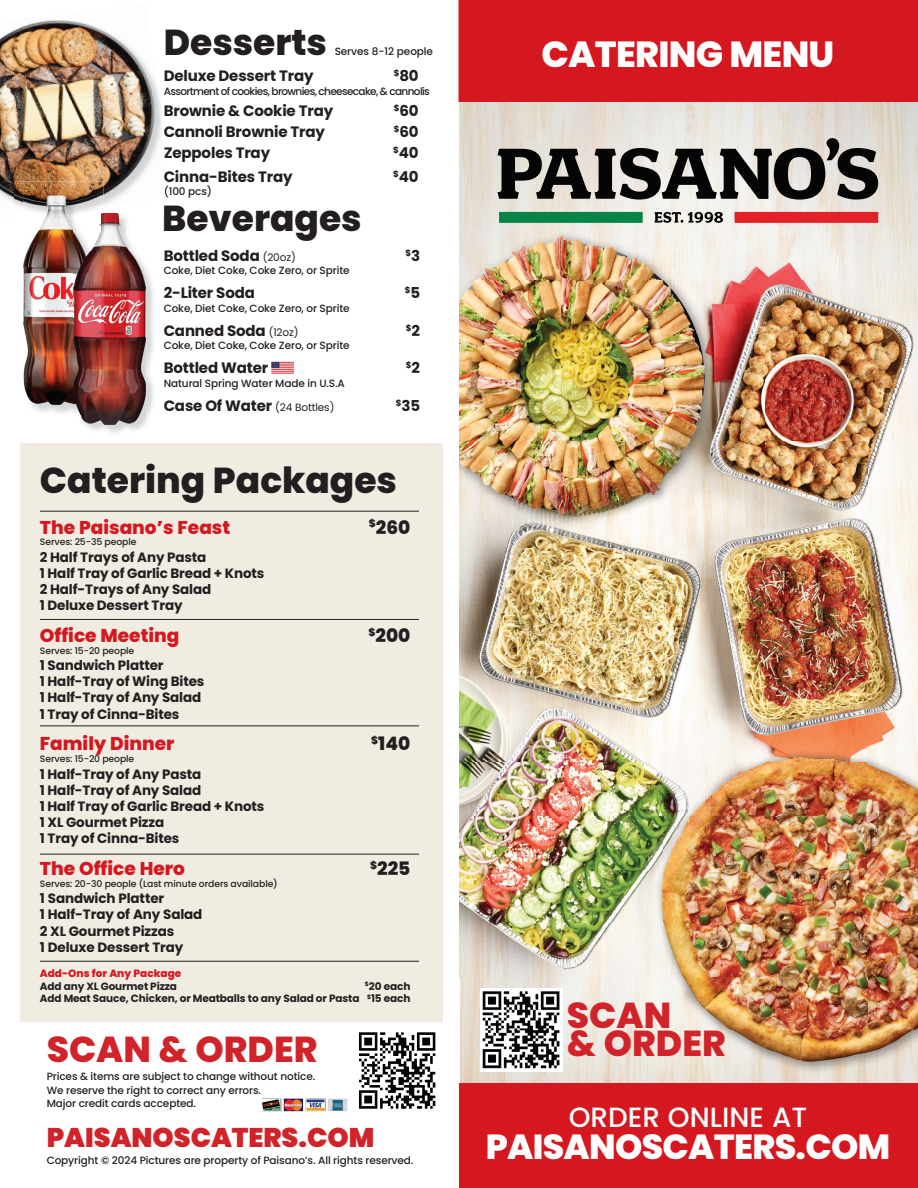
<style>
.page{position:relative;width:918px;height:1188px;background:#fff}
.page>*{position:absolute;margin:0;border:0;box-sizing:border-box;transform-origin:0 0}
.t1{font:800 36.15px "Poppins";letter-spacing:-.02em;color:#fff}
.t2{font:800 36px "Poppins";color:#231f20}
.t3{font:800 36px/28.5px "Poppins";color:#d1232a}
.t4{font:800 34.8px "Poppins";letter-spacing:-.02em;color:#fff}
.t5{font:500 27.75px "Poppins";color:#fff}
.t6{font:900 27px "Poppins";color:#d1232a}
.t7{font:800 18.45px "Poppins";color:#d5171f}
.t8{font:800 18.45px "Poppins";color:#231f20}
.t9{font:700 15px "Poppins";letter-spacing:-.01em;color:#231f20}
.t10{font:700 13.5px/16.2px "Poppins";letter-spacing:-.01em;color:#231f20}
.t11{font:500 10.5px/13.5px "Poppins";letter-spacing:-.01em;color:#231f20}
.t12{font:700 10.5px/12.6px "Poppins";letter-spacing:-.01em;color:#231f20;text-align:right}
.t13{font:500 10.5px "Poppins";letter-spacing:-.06em;color:#231f20}
.t14{font:800 10.5px "Poppins";color:#d5171f}
.t15{font:500 9.3px "Poppins";letter-spacing:-.01em;color:#231f20}
.t16{font:700 8.7px "Poppins";color:#231f20}
.s1{font-weight:400;font-size:10.5px}
.s2{font-size:15px}
</style>
<div class="page">
<img style="left:460px;top:102px;width:458px;height:981px">
<div style="left:20px;top:443px;width:423px;height:579px;background:#f1ece2"></div>
<div style="left:458px;top:0;width:460px;height:102px;background:#d5171f"></div>
<img style="left:262px;top:1098px;width:85px;height:13px">
<svg style="left:735px;top:212px;width:143px;height:11px;background:#e2242b"></svg>
<svg style="left:499px;top:212px;width:144px;height:11px;background:#0a8548"></svg>
<svg style="left:498px;top:137px;width:381px;height:63px;background:#82807c"></svg>
<svg style="left:654px;top:211px;width:70px;height:12px"></svg>
<div style="left:459px;top:1083px;width:459px;height:105px;background:#d5171f"></div>
<img style="left:271px;top:362px;width:22px;height:11px">
<img style="left:164px;top:172px;width:5px;height:14px">
<svg style="left:165px;top:186px;width:4px;height:12px"></svg>
<img style="left:39px;top:21px;width:123px;height:184px">
<img style="left:0;top:22px;width:39px;height:181px">
<img style="left:23px;top:217px;width:51px;height:196px">
<img style="left:14px;top:182px;width:90px;height:26px">
<img style="left:46px;top:216px;width:27px;height:1px">
<img style="left:23px;top:195px;width:78px;height:21px">
<img style="left:74px;top:213px;width:27px;height:3px">
<img style="left:74px;top:217px;width:73px;height:208px">
<img style="left:104px;top:213px;width:18px;height:4px">
<svg style="left:74px;top:415px;width:27px;height:1px"></svg>
<svg style="left:101px;top:213px;width:3px;height:4px"></svg>
<hr style="left:40px;top:619px;width:379px;height:1px;background:#231f20">
<hr style="left:40px;top:511px;width:379px;height:1px;background:#231f20">
<hr style="left:40px;top:725px;width:379px;height:1px;background:#231f20">
<hr style="left:40px;top:854px;width:379px;height:1px;background:#231f20">
<hr style="left:40px;top:961px;width:379px;height:1px;background:#231f20">
<img style="left:359px;top:1032px;width:77px;height:77px">
<img style="left:481px;top:988px;width:81px;height:83px">
<h2 class="t2" style="left:164px;top:21px;width:165px">Desserts</h2>
<p class="t11" style="left:335px;top:44px;width:100px">Serves 8-12 people</p>
<p class="t9" style="left:164px;top:67px;width:151px">Deluxe Dessert Tray</p>
<p class="t9" style="left:394px;top:67px;width:27px"><sup>$</sup>80</p>
<p class="t13" style="left:164px;top:85px;width:268px">Assortment of cookies, brownies, cheesecake, &amp; cannolis</p>
<p class="t9" style="left:164px;top:102px;width:171px">Brownie &amp; Cookie Tray</p>
<p class="t9" style="left:394px;top:102px;width:26px"><sup>$</sup>60</p>
<p class="t9" style="left:164px;top:123px;width:163px">Cannoli Brownie Tray</p>
<p class="t9" style="left:394px;top:123px;width:26px"><sup>$</sup>60</p>
<p class="t9" style="left:164px;top:144px;width:108px">Zeppoles Tray</p>
<p class="t9" style="left:393px;top:144px;width:27px"><sup>$</sup>40</p>
<p class="t9" style="left:164px;top:168px;width:130px">Cinna-Bites Tray</p>
<p class="t9" style="left:393px;top:168px;width:27px"><sup>$</sup>40</p>
<p class="t11" style="left:164px;top:185px;width:50px">(100 pcs)</p>
<h2 class="t2" style="left:162px;top:198px;width:201px">Beverages</h2>
<p class="t9" style="left:164px;top:247px;width:134px">Bottled Soda <span class="s1">(20oz)</span></p>
<p class="t16" style="left:405px;top:248px;width:16px">$<span class="s2">3</span></p>
<p class="t11" style="left:164px;top:264px;width:188px">Coke, Diet Coke, Coke Zero, or Sprite</p>
<p class="t9" style="left:164px;top:284px;width:93px">2-Liter Soda</p>
<p class="t16" style="left:405px;top:285px;width:17px">$<span class="s2">5</span></p>
<p class="t11" style="left:164px;top:301px;width:188px">Coke, Diet Coke, Coke Zero, or Sprite</p>
<p class="t9" style="left:164px;top:322px;width:136px">Canned Soda <span class="s1">(12oz)</span></p>
<p class="t16" style="left:406px;top:323px;width:16px">$<span class="s2">2</span></p>
<p class="t11" style="left:164px;top:339px;width:188px">Coke, Diet Coke, Coke Zero, or Sprite</p>
<p class="t9" style="left:164px;top:359px;width:106px">Bottled Water</p>
<p class="t16" style="left:406px;top:360px;width:16px">$<span class="s2">2</span></p>
<p class="t11" style="left:164px;top:376px;width:183px">Natural Spring Water Made in U.S.A</p>
<p class="t9" style="left:164px;top:397px;width:172px">Case Of Water <span class="s1">(24 Bottles)</span></p>
<p class="t9" style="left:396px;top:397px;width:26px"><sup>$</sup>35</p>
<h2 class="t2" style="left:40px;top:459px;width:359px">Catering Packages</h2>
<h3 class="t7" style="left:40px;top:516px;width:192px">The Paisano’s Feast</h3>
<h3 class="t8" style="left:369px;top:516px;width:43px"><sup>$</sup>260</h3>
<p class="t15" style="left:40px;top:537px;width:98px">Serves: 25-35 people</p>
<p class="t10" style="left:40px;top:549px;width:226px">2 Half Trays of Any Pasta<br>1 Half Tray of Garlic Bread + Knots<br>2 Half-Trays of Any Salad<br>1 Deluxe Dessert Tray</p>
<h3 class="t7" style="left:40px;top:625px;width:141px">Office Meeting</h3>
<h3 class="t8" style="left:368px;top:625px;width:44px"><sup>$</sup>200</h3>
<p class="t15" style="left:40px;top:645px;width:96px">Serves: 15-20 people</p>
<p class="t10" style="left:40px;top:657px;width:166px">1 Sandwich Platter<br>1 Half-Tray of Wing Bites<br>1 Half-Tray of Any Salad<br>1 Tray of Cinna-Bites</p>
<h3 class="t7" style="left:40px;top:733px;width:136px">Family Dinner</h3>
<h3 class="t8" style="left:371px;top:733px;width:41px"><sup>$</sup>140</h3>
<p class="t15" style="left:40px;top:754px;width:96px">Serves: 15-20 people</p>
<p class="t10" style="left:40px;top:766px;width:226px">1 Half-Tray of Any Pasta<br>1 Half-Tray of Any Salad<br>1 Half Tray of Garlic Bread + Knots<br>1 XL Gourmet Pizza<br>1 Tray of Cinna-Bites</p>
<h3 class="t7" style="left:40px;top:858px;width:147px">The Office Hero</h3>
<h3 class="t8" style="left:370px;top:858px;width:42px"><sup>$</sup>225</h3>
<p class="t15" style="left:40px;top:878px;width:239px">Serves: 20-30 people (Last minute orders available)</p>
<p class="t10" style="left:40px;top:890px;width:164px">1 Sandwich Platter<br>1 Half-Tray of Any Salad<br>2 XL Gourmet Pizzas<br>1 Deluxe Dessert Tray</p>
<p class="t14" style="left:40px;top:967px;width:143px">Add-Ons for Any Package</p>
<p class="t12" style="left:40px;top:980px;width:139px">Add any XL Gourmet Pizza</p>
<p class="t12" style="left:40px;top:980px;width:372px"><sup>$</sup>20 each<br>Add Meat Sauce, Chicken, or Meatballs to any Salad or Pasta <sup>$</sup>15 each</p>
<h2 class="t3" style="left:47px;top:1035px;width:272px">SCAN &amp; ORDER</h2>
<h1 class="t1" style="left:542px;top:33px;width:294px">CATERING MENU</h1>
<h2 class="t3" style="left:567px;top:1001px;width:160px">SCAN<br>&amp; ORDER</h2>
<p class="t11" style="left:47px;top:1070px;width:270px">Prices &amp; items are subject to change without notice.<br>We reserve the right to correct any errors.<br>Major credit cards accepted.</p>
<h3 class="t6" style="left:47px;top:1121px;width:329px">PAISANOSCATERS.COM</h3>
<h3 class="t4" style="left:486px;top:1126px;width:406px">PAISANOSCATERS.COM</h3>
<h3 class="t5" style="left:569px;top:1101px;width:240px">ORDER ONLINE AT</h3>
<p class="t11" style="left:47px;top:1154px;width:368px">Copyright © 2024 Pictures are property of Paisano’s. All rights reserved.</p>
</div>
